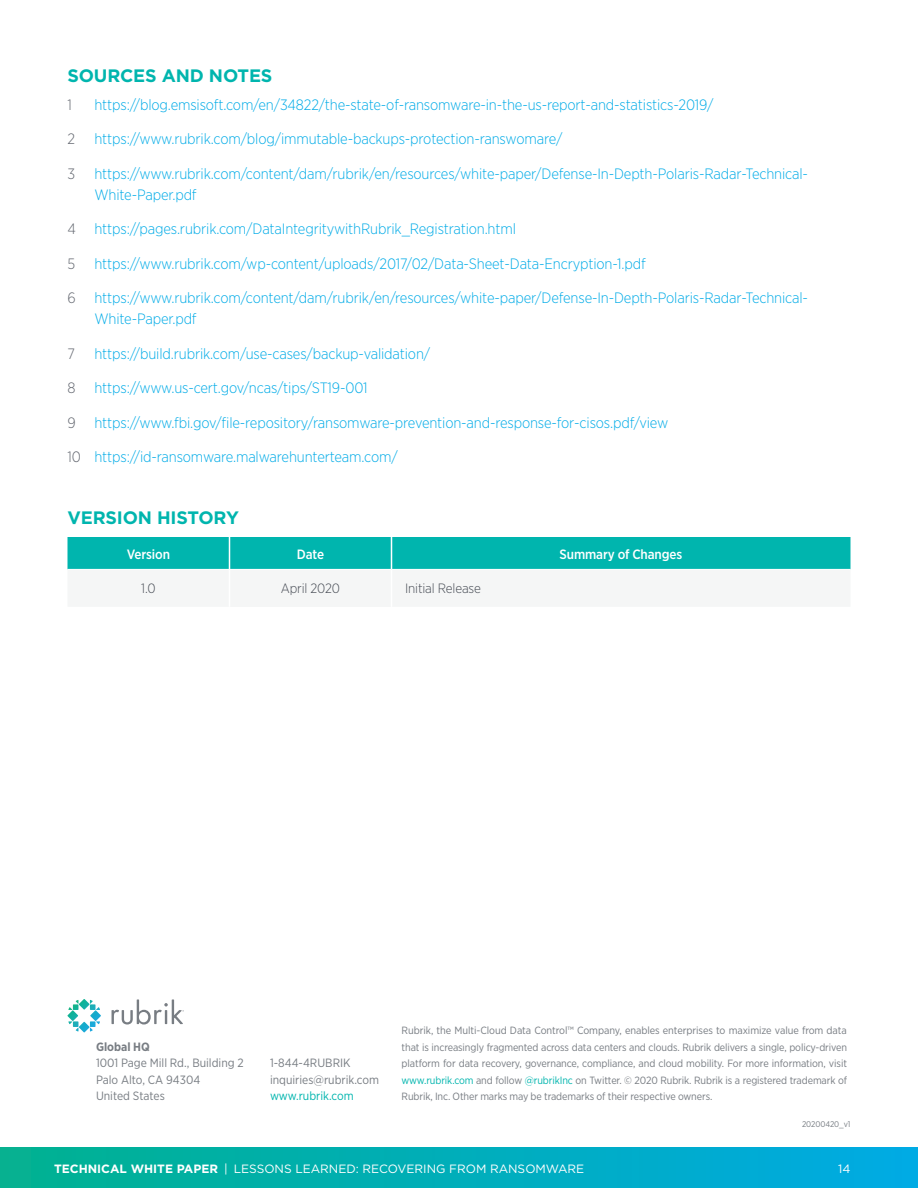
<style>
.page{position:relative;width:918px;height:1188px;background:#fff}
.page>*{position:absolute;margin:0;border:0;box-sizing:border-box;transform-origin:0 0}
.TechMkt_h1{font:700 18px "Gotham";letter-spacing:-.01em;color:#00b5ae}
.End_Notes{font:300 15px/21px "Gotham Narrow";letter-spacing:-.01em;color:#00abe7}
.End_Notes-2{font:300 15px "Gotham Narrow";color:#62666f}
.TechMkt_table_header{font:500 13.5px "Gotham Narrow";letter-spacing:-.01em;color:#fff}
.TechMkt_table_cell{font:300 13.5px "Gotham Narrow";letter-spacing:-.01em;color:#464b54}
.t1{font:12px/16.5px "Gotham Narrow";color:#787d83}
.t2{font:12px "Gotham";color:#fff}
.t3{font:12px "Gotham Narrow";color:#00b5ae}
.t4{font:700 12px "Gotham Narrow";color:#787d83}
.t5{font:10.5px/16.5px "Gotham Narrow";letter-spacing:-.01em;color:#787d83;text-align:justify}
.t6{font:8.25px "Gotham Narrow";letter-spacing:-.01em;color:#787d83}
.s1{color:#62666f}
.s2{color:#00b5ae}
.s3{font-weight:700}
</style>
<div class="page">
<div style="left:0;top:1148px;width:918px;height:40px;background:linear-gradient(to right,#01b190,#00aae4)"></div>
<div style="left:68px;top:537px;width:782px;height:32px;background:#00b5ae"></div>
<div style="left:230px;top:569px;width:162px;height:38px;background:#f5f6f6"></div>
<hr style="left:229px;top:537px;width:1px;height:32px;background:#fff">
<hr style="left:391px;top:537px;width:1px;height:32px;background:#fff">
<hr style="left:391px;top:570px;width:1px;height:37px;background:#fff">
<hr style="left:230px;top:569px;width:162px;height:1px;background:#fff">
<svg style="left:68px;top:999px;width:33px;height:33px"></svg>
<svg style="left:112px;top:999px;width:72px;height:26px"></svg>
<p class="TechMkt_h1" style="left:68px;top:64px;width:206px">SOURCES AND NOTES</p>
<p class="End_Notes-2" style="left:68px;top:95px;width:6px">1</p>
<p class="End_Notes" style="left:94px;top:94px;width:621px">https://blog.emsisoft.com/en/34822/the-state-of-ransomware-in-the-us-report-and-statistics-2019/</p>
<p class="End_Notes-2" style="left:68px;top:130px;width:9px">2</p>
<p class="End_Notes" style="left:94px;top:128px;width:470px">https://www.rubrik.com/blog/immutable-backups-protection-ranswomare/</p>
<p class="End_Notes-2" style="left:68px;top:164px;width:9px">3</p>
<p class="End_Notes" style="left:94px;top:163px;width:715px">https://www.rubrik.com/content/dam/rubrik/en/resources/white-paper/Defense-In-Depth-Polaris-Radar-Technical-<br>White-Paper.pdf</p>
<p class="End_Notes" style="left:68px;top:218px;width:450px"><span class="s1">4</span> https://pages.rubrik.com/DataIntegritywithRubrik_Registration.html</p>
<p class="End_Notes-2" style="left:68px;top:254px;width:9px">5</p>
<p class="End_Notes" style="left:94px;top:253px;width:553px">https://www.rubrik.com/wp-content/uploads/2017/02/Data-Sheet-Data-Encryption-1.pdf</p>
<p class="End_Notes" style="left:94px;top:287px;width:715px;text-indent:-27px"><span class="s1">6</span> https://www.rubrik.com/content/dam/rubrik/en/resources/white-paper/Defense-In-Depth-Polaris-Radar-Technical-<br>White-Paper.pdf</p>
<p class="End_Notes-2" style="left:68px;top:344px;width:9px">7</p>
<p class="End_Notes" style="left:94px;top:343px;width:337px">https://build.rubrik.com/use-cases/backup-validation/</p>
<p class="End_Notes-2" style="left:68px;top:379px;width:10px">8</p>
<p class="End_Notes" style="left:94px;top:377px;width:275px">https://www.us-cert.gov/ncas/tips/ST19-001</p>
<p class="End_Notes" style="left:68px;top:412px;width:602px"><span class="s1">9</span> https://www.fbi.gov/file-repository/ransomware-prevention-and-response-for-cisos.pdf/view</p>
<p class="End_Notes" style="left:68px;top:446px;width:332px"><span class="s1">10</span> https://id-ransomware.malwarehunterteam.com/</p>
<p class="TechMkt_h1" style="left:68px;top:506px;width:173px">VERSION HISTORY</p>
<p class="TechMkt_table_header" style="left:127px;top:545px;width:45px">Version</p>
<p class="TechMkt_table_header" style="left:297px;top:545px;width:29px">Date</p>
<p class="TechMkt_table_header" style="left:560px;top:545px;width:124px">Summary of Changes</p>
<p class="TechMkt_table_cell" style="left:141px;top:580px;width:16px">1.0</p>
<p class="TechMkt_table_cell" style="left:281px;top:580px;width:61px">April 2020</p>
<p class="TechMkt_table_cell" style="left:405px;top:580px;width:78px">Initial Release</p>
<p class="t4" style="left:96px;top:1039px;width:55px">Global HQ</p>
<p class="t1" style="left:96px;top:1055px;width:149px">1001 Page Mill Rd., Building 2<br>Palo Alto, CA 94304<br>United States</p>
<p class="t1" style="left:270px;top:1055px;width:111px">1-844-4RUBRIK inquiries@rubrik.com</p>
<p class="t3" style="left:270px;top:1089px;width:85px">www.rubrik.com</p>
<p class="t5" style="left:402px;top:1022px;width:447px">Rubrik, the Multi-Cloud Data Control™ Company, enables enterprises to maximize value from data that is increasingly fragmented across data centers and clouds. Rubrik delivers a single, policy-driven platform for data recovery, governance, compliance, and cloud mobility. For more information, visit <span class="s2">www.rubrik.com</span> and follow <span class="s2">@rubrikInc</span> on Twitter. © 2020 Rubrik. Rubrik is a registered trademark of Rubrik, Inc. Other marks may be trademarks of their respective owners.</p>
<p class="t6" style="left:802px;top:1119px;width:50px">20200420_v1</p>
<p class="t2" style="left:54px;top:1161px;width:532px"><span class="s3">TECHNICAL WHITE PAPER</span> | LESSONS LEARNED: RECOVERING FROM RANSOMWARE</p>
<p class="t2" style="left:838px;top:1161px;width:14px">14</p>
</div>
